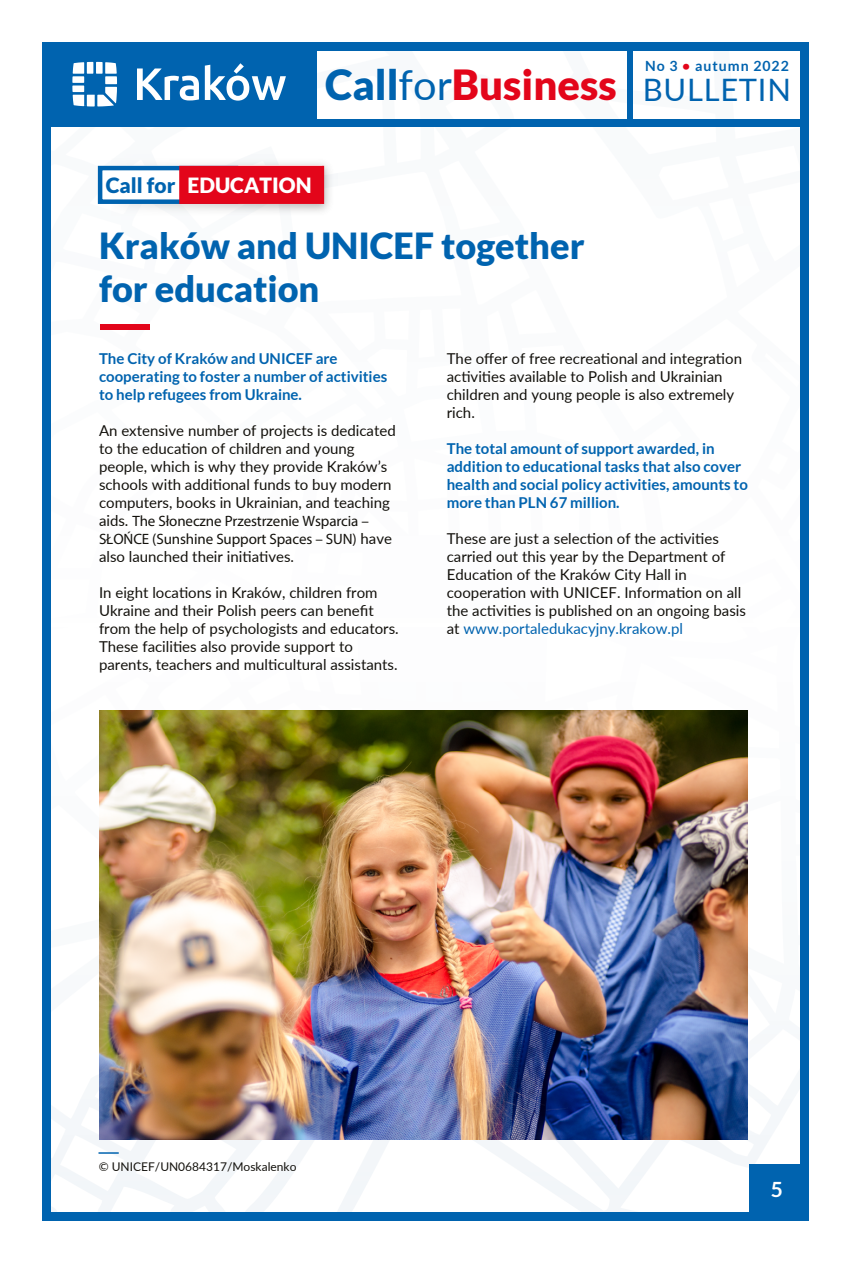
<style>
.page{position:relative;width:851px;height:1263px;background:#fff}
.page>*{position:absolute;margin:0;border:0;box-sizing:border-box;transform-origin:0 0}
.t1{font:900 41.55px "Lato";color:#e3051a}
.t2{font:900 36px/43.2px "Lato";color:#0063af}
.t3{font:900 21px "Lato";color:#fff}
.t4{font:700 21px "Lato";color:#fff}
.t5{font:15px/18px "Lato";color:#13110c}
.t6{font:700 15px/18px "Lato";color:#0063af}
.t7{font:15px/18px "Myriad Pro";letter-spacing:-.005em;color:#13110c}
.t8{font:700 14.1px "Lato";letter-spacing:.07em;color:#0063af}
.t9{font:12px "Lato";color:#13110c}
.s1{color:#e3051a}
.s2{color:#0063af}
.s3{font-weight:400;color:#0063af}
.s4{font-weight:400;font-size:30.9px;color:#0063af}
.s5{font-family:"Lato"}
</style>
<div class="page">
<div style="left:0;top:0;width:850px;height:1263px;background:linear-gradient(to right,#fff,#fdfefe)"></div>
<div style="left:42px;top:45px;width:758px;height:1167px;background:#fff"></div>
<div style="left:42px;top:42px;width:274px;height:84px;background:#0063af"></div>
<svg style="left:72px;top:62px;width:45px;height:45px"></svg>
<svg style="left:137px;top:63px;width:149px;height:38px"></svg>
<div style="left:42px;top:42px;width:766px;height:9px;background:#0063af"></div>
<div style="left:42px;top:42px;width:9px;height:1179px;background:#0063af"></div>
<div style="left:800px;top:42px;width:8px;height:1174px;background:#0063af"></div>
<div style="left:42px;top:1212px;width:766px;height:9px;background:#0063af"></div>
<div style="left:749px;top:1164px;width:57px;height:54px;background:#0063af"></div>
<div style="left:627px;top:43px;width:5px;height:82px;background:#0063af"></div>
<div style="left:42px;top:119px;width:764px;height:7px;background:#0063af"></div>
<img style="left:97px;top:159px;width:236px;height:55px">
<div style="left:100px;top:168px;width:136px;height:34px;background:#fff"></div>
<div style="left:98px;top:166px;width:140px;height:38px;border:4px solid #0063af"></div>
<div style="left:181px;top:168px;width:141px;height:34px;background:#e3051a"></div>
<div style="left:179px;top:166px;width:145px;height:38px;border:4px solid #e3051a"></div>
<div style="left:100px;top:324px;width:50px;height:5px;background:#e3051a"></div>
<hr style="left:98px;top:1152px;width:21px;height:2px;background:#0063af">
<img style="left:99px;top:710px;width:648px;height:429px">
<p class="t8" style="left:645px;top:58px;width:145px">No 3 <span class="s1">•</span> autumn 2022</p>
<h1 class="t1" style="left:325px;top:61px;width:467px"><span class="s2">Call</span><span class="s3">for</span>Business <span class="s4">BULLETIN</span></h1>
<h3 class="t3" style="left:106px;top:173px;width:207px"><span class="s2">Call for</span> EDUCATION</h3>
<h2 class="t2" style="left:99px;top:223px;width:487px">Kraków and UNICEF together for education</h2>
<p class="t6" style="left:99px;top:349px;width:290px">The City of Kraków and UNICEF are cooperating to foster a number of activities to help refugees from Ukraine.</p>
<p class="t5" style="left:99px;top:421px;width:298px">An extensive number of projects is dedicated to the education of children and young people, which is why they provide Kraków’s schools with additional funds to buy modern computers, books in Ukrainian, and teaching</p>
<p class="t7" style="left:99px;top:512px;width:294px"><span class="s5">aids.</span> The Słoneczne Przestrzenie Wsparcia –<br>SŁOŃCE (Sunshine Support Spaces – SUN) <span class="s5">have</span></p>
<p class="t5" style="left:99px;top:547px;width:196px">also launched their initiatives.</p>
<p class="t5" style="left:99px;top:583px;width:301px">In eight locations in Kraków, children from Ukraine and their Polish peers can benefit from the help of psychologists and educators.<br>These facilities also provide support to parents, teachers and multicultural assistants.</p>
<p class="t5" style="left:446px;top:349px;width:297px">The offer of free recreational and integration activities available to Polish and Ukrainian children and young people is also extremely rich.</p>
<p class="t6" style="left:446px;top:439px;width:303px">The total amount of support awarded, in addition to educational tasks that also cover health and social policy activities, amounts to more than PLN 67 million.</p>
<p class="t5" style="left:446px;top:529px;width:301px">These are just a selection of the activities carried out this year by the Department of Education of the Kraków City Hall in cooperation with UNICEF. Information on all the activities is published on an ongoing basis at <span class="s2">www.portaledukacyjny.krakow.pl</span></p>
<p class="t9" style="left:99px;top:1158px;width:199px">© UNICEF/UN0684317/Moskalenko</p>
<h3 class="t4" style="left:770px;top:1177px;width:14px">5</h3>
</div>
